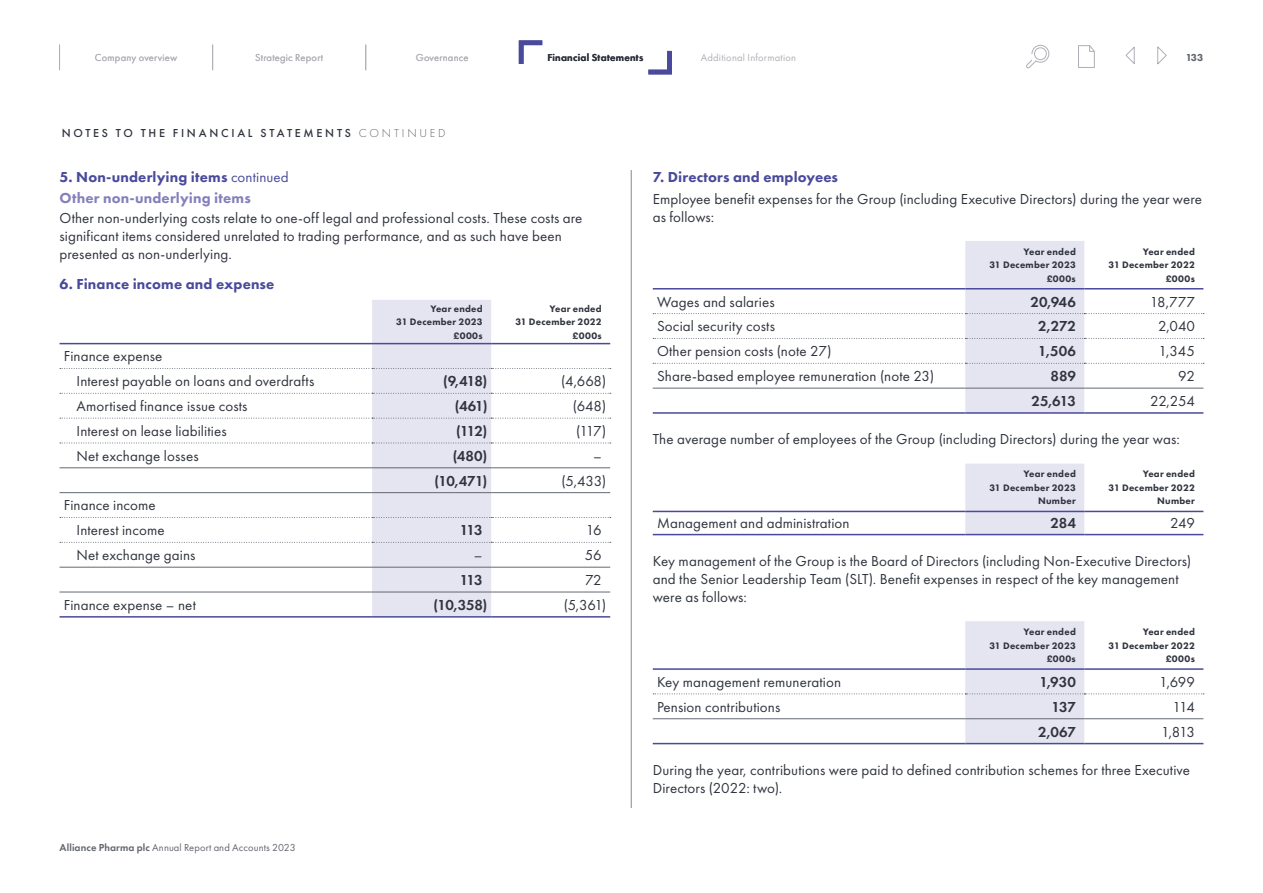
<style>
.page{position:relative;width:1263px;height:893px;background:#fff}
.page>*{position:absolute;margin:0;border:0;box-sizing:border-box;transform-origin:0 0}
.t1{font:15px/18px "Futura PT";letter-spacing:.01em;color:#30343e}
.t2{font:600 15px "Futura PT";letter-spacing:.01em;color:#30343e}
.t3{font:800 15px/21.5px "Futura PT";letter-spacing:.01em;color:#8480bb}
.t4{font:800 15px "Futura PT";letter-spacing:.01em;color:#494a9b}
.t5{font:500 12px "Futura PT";letter-spacing:.23em;color:#30343e}
.t6{font:10.5px "Futura PT";letter-spacing:.02em;color:#aeb0b6}
.t7{font:10.5px "Futura PT";letter-spacing:.01em;color:#61656d}
.t8{font:600 10.5px "Futura PT";letter-spacing:.025em;color:#30343e}
.t9{font:800 10.5px "Futura PT";color:#61656d}
.t10{font:800 9.75px/13.5px "Futura PT";letter-spacing:.025em;color:#30343e;text-align:right}
.s1{font-weight:300;color:#61656d}
.s2{color:#494a9b}
.s3{font-weight:400;color:#494a9b}
.s4{font-weight:600}
</style>
<div class="page">
<hr style="left:631px;top:170px;width:1px;height:638px;background:#858890">
<svg style="left:653px;top:241px;width:551px;height:172px"></svg>
<hr style="left:653px;top:388px;width:312px;height:1px;background:#626873">
<hr style="left:653px;top:412px;width:312px;height:2px;background:#494a9b">
<hr style="left:965px;top:388px;width:119px;height:1px;background:#626873">
<hr style="left:1084px;top:388px;width:119px;height:1px;background:#626873">
<hr style="left:965px;top:412px;width:119px;height:2px;background:#494a9b">
<hr style="left:1084px;top:412px;width:119px;height:2px;background:#494a9b">
<div style="left:965px;top:464px;width:119px;height:70px;background:#e5e4f1"></div>
<hr style="left:653px;top:511px;width:312px;height:1px;background:#494a9b">
<hr style="left:965px;top:511px;width:119px;height:1px;background:#494a9b">
<hr style="left:1084px;top:511px;width:119px;height:1px;background:#494a9b">
<hr style="left:653px;top:534px;width:312px;height:1px;background:#494a9b">
<hr style="left:965px;top:534px;width:119px;height:1px;background:#494a9b">
<hr style="left:1084px;top:534px;width:119px;height:1px;background:#494a9b">
<svg style="left:653px;top:621px;width:551px;height:123px"></svg>
<hr style="left:653px;top:718px;width:312px;height:1px;background:#626873">
<hr style="left:965px;top:718px;width:119px;height:1px;background:#626873">
<hr style="left:1084px;top:718px;width:119px;height:1px;background:#626873">
<svg style="left:60px;top:300px;width:551px;height:317px"></svg>
<hr style="left:60px;top:467px;width:312px;height:1px;background:#626873">
<hr style="left:372px;top:467px;width:119px;height:1px;background:#626873">
<hr style="left:491px;top:467px;width:119px;height:1px;background:#626873">
<hr style="left:60px;top:492px;width:312px;height:1px;background:#626873">
<hr style="left:372px;top:492px;width:119px;height:1px;background:#626873">
<hr style="left:491px;top:492px;width:119px;height:1px;background:#626873">
<hr style="left:60px;top:567px;width:312px;height:1px;background:#626873">
<hr style="left:372px;top:567px;width:119px;height:1px;background:#626873">
<hr style="left:491px;top:567px;width:119px;height:1px;background:#626873">
<hr style="left:60px;top:592px;width:312px;height:1px;background:#626873">
<hr style="left:60px;top:616px;width:312px;height:2px;background:#494a9b">
<hr style="left:372px;top:592px;width:119px;height:1px;background:#626873">
<hr style="left:491px;top:592px;width:119px;height:1px;background:#626873">
<hr style="left:372px;top:616px;width:119px;height:2px;background:#494a9b">
<hr style="left:491px;top:616px;width:119px;height:2px;background:#494a9b">
<svg style="left:1026px;top:44px;width:24px;height:25px"></svg>
<svg style="left:1125px;top:46px;width:42px;height:19px"></svg>
<svg style="left:1078px;top:45px;width:17px;height:23px"></svg>
<svg style="left:59px;top:45px;width:1px;height:25px"></svg>
<svg style="left:212px;top:45px;width:1px;height:25px"></svg>
<svg style="left:365px;top:45px;width:1px;height:25px"></svg>
<svg style="left:518px;top:40px;width:25px;height:24px"></svg>
<svg style="left:648px;top:50px;width:24px;height:25px"></svg>
<p class="t6" style="left:95px;top:51px;width:84px">Company overview</p>
<p class="t6" style="left:255px;top:51px;width:70px">Strategic Report</p>
<p class="t6" style="left:416px;top:51px;width:54px">Governance</p>
<p class="t8" style="left:547px;top:51px;width:97px">Financial Statements</p>
<p class="t6" style="left:701px;top:51px;width:97px">Additional Information</p>
<p class="t9" style="left:1186px;top:51px;width:19px">133</p>
<p class="t5" style="left:62px;top:125px;width:385px">NOTES TO THE FINANCIAL STATEMENTS <span class="s1">CONTINUED</span></p>
<p class="t3" style="left:60px;top:166px;width:231px"><span class="s2">5. Non-underlying items</span> <span class="s3">continued<br></span>Other non-underlying items</p>
<p class="t1" style="left:60px;top:209px;width:524px">Other non-underlying costs relate to one-off legal and professional costs. These costs are significant items considered unrelated to trading performance, and as such have been presented as non-underlying.</p>
<p class="t4" style="left:60px;top:275px;width:216px">6. Finance income and expense</p>
<p class="t10" style="left:396px;top:302px;width:88px">Year ended<br>31 December 2023 £000s</p>
<p class="t10" style="left:515px;top:302px;width:88px">Year ended<br>31 December 2022 £000s</p>
<p class="t1" style="left:77px;top:344px;width:239px;line-height:24.9px;text-indent:-13px">Finance expense<br>Interest payable on loans and overdrafts</p>
<p class="t2" style="left:443px;top:372px;width:46px">(9,418)</p>
<p class="t1" style="left:561px;top:372px;width:47px">(4,668)</p>
<p class="t1" style="left:77px;top:397px;width:173px">Amortised finance issue costs</p>
<p class="t2" style="left:455px;top:397px;width:34px">(461)</p>
<p class="t1" style="left:573px;top:397px;width:35px">(648)</p>
<p class="t1" style="left:77px;top:422px;width:152px">Interest on lease liabilities</p>
<p class="t2" style="left:456px;top:422px;width:33px">(112)</p>
<p class="t1" style="left:576px;top:422px;width:31px">(117)</p>
<p class="t1" style="left:77px;top:447px;width:124px">Net exchange losses</p>
<p class="t2" style="left:453px;top:446px;width:36px">(480)</p>
<p class="t1" style="left:593px;top:447px;width:10px">–</p>
<p class="t2" style="left:435px;top:471px;width:54px">(10,471)</p>
<p class="t1" style="left:561px;top:472px;width:46px">(5,433)</p>
<p class="t1" style="left:77px;top:493px;width:90px;line-height:24.9px;text-indent:-13px">Finance income<br>Interest income</p>
<p class="t2" style="left:460px;top:521px;width:24px">113</p>
<p class="t1" style="left:586px;top:521px;width:17px">16</p>
<p class="t1" style="left:77px;top:546px;width:120px">Net exchange gains</p>
<p class="t1" style="left:474px;top:546px;width:10px">–</p>
<p class="t1" style="left:585px;top:546px;width:18px">56</p>
<p class="t2" style="left:460px;top:571px;width:24px">113</p>
<p class="t1" style="left:585px;top:571px;width:18px">72</p>
<p class="t1" style="left:64px;top:596px;width:134px">Finance expense – net</p>
<p class="t2" style="left:434px;top:595px;width:55px">(10,358)</p>
<p class="t1" style="left:564px;top:596px;width:44px">(5,361)</p>
<p class="t7" style="left:60px;top:841px;width:238px"><span class="s4">Alliance Pharma plc</span> Annual Report and Accounts 2023</p>
<p class="t4" style="left:653px;top:167px;width:187px">7. Directors and employees</p>
<p class="t1" style="left:653px;top:190px;width:551px">Employee benefit expenses for the Group (including Executive Directors) during the year were as follows:</p>
<p class="t10" style="left:989px;top:245px;width:88px">Year ended<br>31 December 2023 £000s</p>
<p class="t10" style="left:1108px;top:245px;width:88px">Year ended<br>31 December 2022 £000s</p>
<p class="t1" style="left:657px;top:292px;width:119px">Wages and salaries</p>
<p class="t2" style="left:1031px;top:292px;width:47px">20,946</p>
<p class="t1" style="left:1150px;top:292px;width:47px">18,777</p>
<p class="t1" style="left:657px;top:317px;width:119px">Social security costs</p>
<p class="t2" style="left:1038px;top:317px;width:39px">2,272</p>
<p class="t1" style="left:1158px;top:317px;width:38px">2,040</p>
<p class="t1" style="left:657px;top:342px;width:176px">Other pension costs (note 27)</p>
<p class="t2" style="left:1038px;top:342px;width:39px">1,506</p>
<p class="t1" style="left:1158px;top:342px;width:38px">1,345</p>
<p class="t1" style="left:657px;top:367px;width:279px">Share-based employee remuneration (note 23)</p>
<p class="t2" style="left:1050px;top:367px;width:27px">889</p>
<p class="t1" style="left:1178px;top:367px;width:18px">92</p>
<p class="t2" style="left:1031px;top:392px;width:46px">25,613</p>
<p class="t1" style="left:1150px;top:392px;width:46px">22,254</p>
<p class="t1" style="left:653px;top:430px;width:528px">The average number of employees of the Group (including Directors) during the year was:</p>
<p class="t10" style="left:989px;top:467px;width:88px">Year ended<br>31 December 2023<br>Number</p>
<p class="t10" style="left:1108px;top:467px;width:88px">Year ended<br>31 December 2022<br>Number</p>
<p class="t1" style="left:657px;top:513px;width:194px">Management and administration</p>
<p class="t2" style="left:1050px;top:513px;width:27px">284</p>
<p class="t1" style="left:1170px;top:513px;width:26px">249</p>
<p class="t1" style="left:653px;top:552px;width:540px">Key management of the Group is the Board of Directors (including Non-Executive Directors) and the Senior Leadership Team (SLT). Benefit expenses in respect of the key management were as follows:</p>
<p class="t10" style="left:989px;top:625px;width:88px">Year ended<br>31 December 2023 £000s</p>
<p class="t10" style="left:1108px;top:625px;width:88px">Year ended<br>31 December 2022 £000s</p>
<p class="t1" style="left:657px;top:673px;width:186px">Key management remuneration</p>
<p class="t2" style="left:1039px;top:672px;width:38px">1,930</p>
<p class="t1" style="left:1159px;top:673px;width:37px">1,699</p>
<p class="t1" style="left:657px;top:698px;width:125px">Pension contributions</p>
<p class="t2" style="left:1051px;top:697px;width:26px">137</p>
<p class="t1" style="left:1172px;top:698px;width:24px">114</p>
<p class="t2" style="left:1038px;top:722px;width:39px">2,067</p>
<p class="t1" style="left:1161px;top:722px;width:35px">1,813</p>
<p class="t1" style="left:653px;top:761px;width:539px">During the year, contributions were paid to defined contribution schemes for three Executive<br>Directors (2022: two).</p>
</div>
